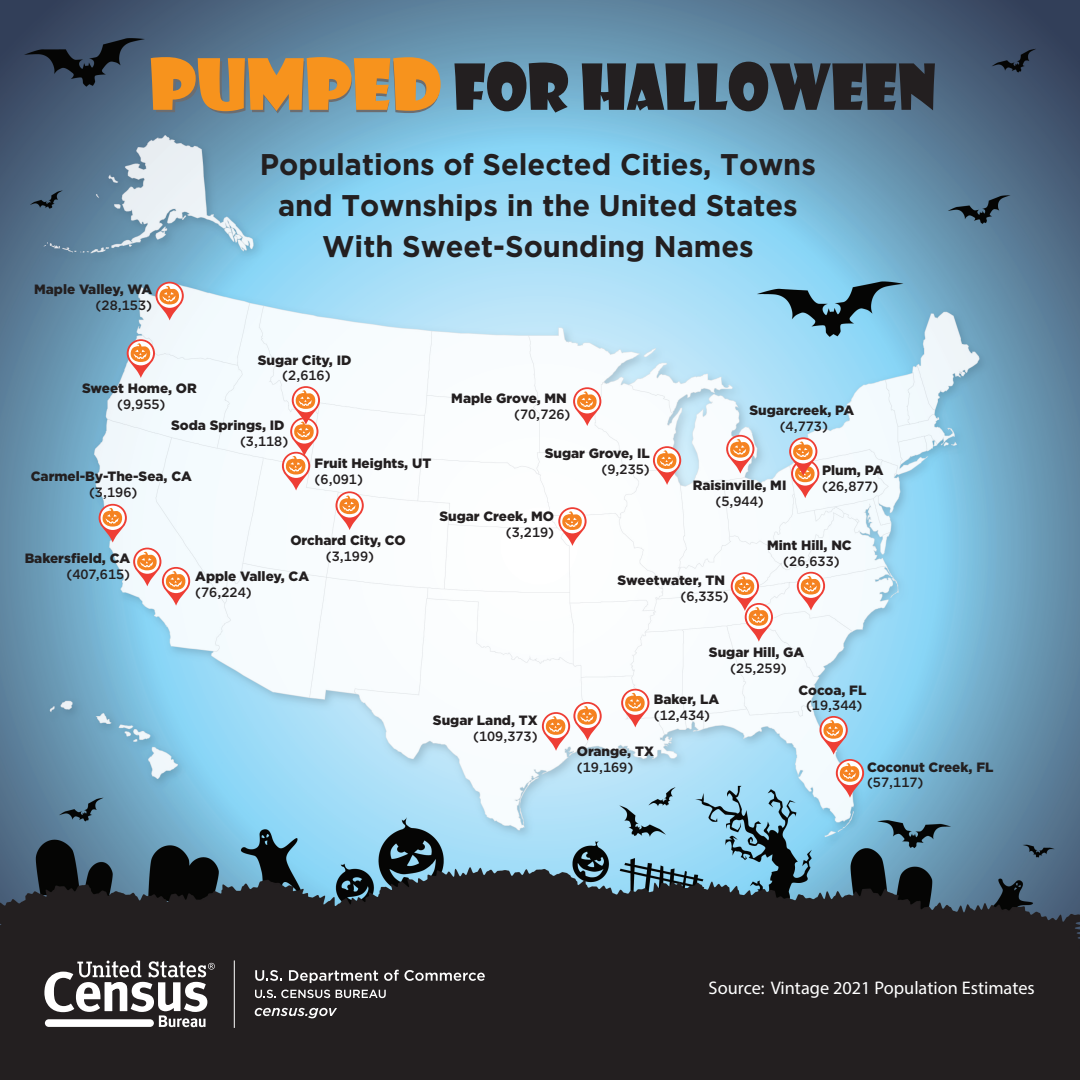
<style>
.page{position:relative;width:1080px;height:1080px;background:#fff}
.page>*{position:absolute;margin:0;border:0;box-sizing:border-box;transform-origin:0 0}
.t1{font:61.9px "Showcard Gothic";color:#231f20}
.t2{font:700 29.9px/41px "Gotham";color:#231f20;text-align:center}
.t3{font:18.3px "Myriad Pro";color:#fff}
.t4{font:900 13.5px "Gotham";color:#231f20}
.t5{font:500 13.5px "Gotham";color:#231f20}
.s1{font-size:68.9px;color:#f7931d}
</style>
<div class="page">
<img style="left:0;top:0;width:1080px;height:1080px">
<svg style="left:255px;top:970px;width:27px;height:11px"></svg>
<svg style="left:289px;top:970px;width:89px;height:13px"></svg>
<svg style="left:384px;top:970px;width:101px;height:11px"></svg>
<svg style="left:255px;top:990px;width:75px;height:8px"></svg>
<svg style="left:336px;top:990px;width:50px;height:8px"></svg>
<svg style="left:255px;top:1008px;width:82px;height:10px"></svg>
<hr style="left:234px;top:960px;width:1px;height:68px;background:#fff">
<svg style="left:44px;top:961px;width:171px;height:66px"></svg>
<svg style="left:797px;top:572px;width:28px;height:38px"></svg>
<svg style="left:726px;top:435px;width:28px;height:39px"></svg>
<svg style="left:558px;top:507px;width:29px;height:39px"></svg>
<svg style="left:621px;top:689px;width:28px;height:38px"></svg>
<svg style="left:573px;top:387px;width:28px;height:39px"></svg>
<svg style="left:127px;top:339px;width:28px;height:39px"></svg>
<svg style="left:653px;top:446px;width:28px;height:39px"></svg>
<svg style="left:156px;top:282px;width:28px;height:38px"></svg>
<svg style="left:789px;top:437px;width:30px;height:61px"></svg>
<svg style="left:819px;top:716px;width:45px;height:82px"></svg>
<svg style="left:731px;top:572px;width:42px;height:70px"></svg>
<svg style="left:336px;top:491px;width:28px;height:39px"></svg>
<svg style="left:99px;top:504px;width:28px;height:39px"></svg>
<svg style="left:282px;top:386px;width:38px;height:104px"></svg>
<svg style="left:542px;top:702px;width:60px;height:49px"></svg>
<svg style="left:133px;top:548px;width:57px;height:58px"></svg>
<h1 class="t1" style="left:149px;top:46px;width:788px"><span class="s1">PUMPED</span> FOR HALLOWEEN</h1>
<p class="t4" style="left:34px;top:280px;width:119px">Maple Valley, WA</p>
<p class="t5" style="left:96px;top:296px;width:58px">(28,153)</p>
<h2 class="t2" style="left:260px;top:144px;width:558px">Populations of Selected Cities, Towns and Townships in the United States<br>With Sweet-Sounding Names</h2>
<p class="t4" style="left:82px;top:379px;width:116px">Sweet Home, OR</p>
<p class="t5" style="left:117px;top:395px;width:50px">(9,955)</p>
<p class="t4" style="left:258px;top:351px;width:95px">Sugar City, ID</p>
<p class="t5" style="left:282px;top:366px;width:50px">(2,616)</p>
<p class="t4" style="left:171px;top:416px;width:115px">Soda Springs, ID</p>
<p class="t5" style="left:240px;top:433px;width:50px">(3,118)</p>
<p class="t4" style="left:31px;top:467px;width:163px">Carmel-By-The-Sea, CA</p>
<p class="t5" style="left:89px;top:483px;width:50px">(3,196)</p>
<p class="t4" style="left:315px;top:454px;width:118px">Fruit Heights, UT</p>
<p class="t5" style="left:315px;top:471px;width:50px">(6,091)</p>
<p class="t4" style="left:25px;top:549px;width:107px">Bakersfield, CA</p>
<p class="t5" style="left:66px;top:565px;width:65px">(407,615)</p>
<p class="t4" style="left:290px;top:531px;width:117px">Orchard City, CO</p>
<p class="t5" style="left:326px;top:547px;width:50px">(3,199)</p>
<p class="t4" style="left:195px;top:567px;width:115px">Apple Valley, CA</p>
<p class="t5" style="left:195px;top:583px;width:58px">(76,224)</p>
<p class="t4" style="left:451px;top:389px;width:117px">Maple Grove, MN</p>
<p class="t5" style="left:514px;top:405px;width:58px">(70,726)</p>
<p class="t4" style="left:545px;top:444px;width:107px">Sugar Grove, IL</p>
<p class="t5" style="left:602px;top:460px;width:50px">(9,235)</p>
<p class="t4" style="left:439px;top:507px;width:116px">Sugar Creek, MO</p>
<p class="t5" style="left:506px;top:523px;width:50px">(3,219)</p>
<p class="t4" style="left:749px;top:401px;width:106px">Sugarcreek, PA</p>
<p class="t5" style="left:780px;top:418px;width:50px">(4,773)</p>
<p class="t4" style="left:693px;top:476px;width:95px">Raisinville, MI</p>
<p class="t5" style="left:715px;top:493px;width:50px">(5,944)</p>
<p class="t4" style="left:822px;top:461px;width:63px">Plum, PA</p>
<p class="t5" style="left:822px;top:478px;width:58px">(26,877)</p>
<p class="t4" style="left:767px;top:536px;width:86px">Mint Hill, NC</p>
<p class="t5" style="left:783px;top:552px;width:58px">(26,633)</p>
<p class="t4" style="left:618px;top:571px;width:109px">Sweetwater, TN</p>
<p class="t5" style="left:680px;top:587px;width:50px">(6,335)</p>
<p class="t4" style="left:709px;top:643px;width:97px">Sugar Hill, GA</p>
<p class="t5" style="left:730px;top:659px;width:58px">(25,259)</p>
<p class="t4" style="left:433px;top:711px;width:106px">Sugar Land, TX</p>
<p class="t5" style="left:473px;top:727px;width:66px">(109,373)</p>
<p class="t4" style="left:654px;top:690px;width:67px">Baker, LA</p>
<p class="t5" style="left:654px;top:707px;width:58px">(12,434)</p>
<p class="t4" style="left:577px;top:742px;width:79px">Orange, TX</p>
<p class="t5" style="left:577px;top:758px;width:58px">(19,169)</p>
<p class="t4" style="left:798px;top:681px;width:69px">Cocoa, FL</p>
<p class="t5" style="left:806px;top:697px;width:58px">(19,344)</p>
<p class="t4" style="left:867px;top:758px;width:128px">Coconut Creek, FL</p>
<p class="t5" style="left:867px;top:773px;width:58px">(57,117)</p>
<h3 class="t3" style="left:709px;top:977px;width:328px">Source: Vintage 2021 Population Estimates</h3>
</div>
